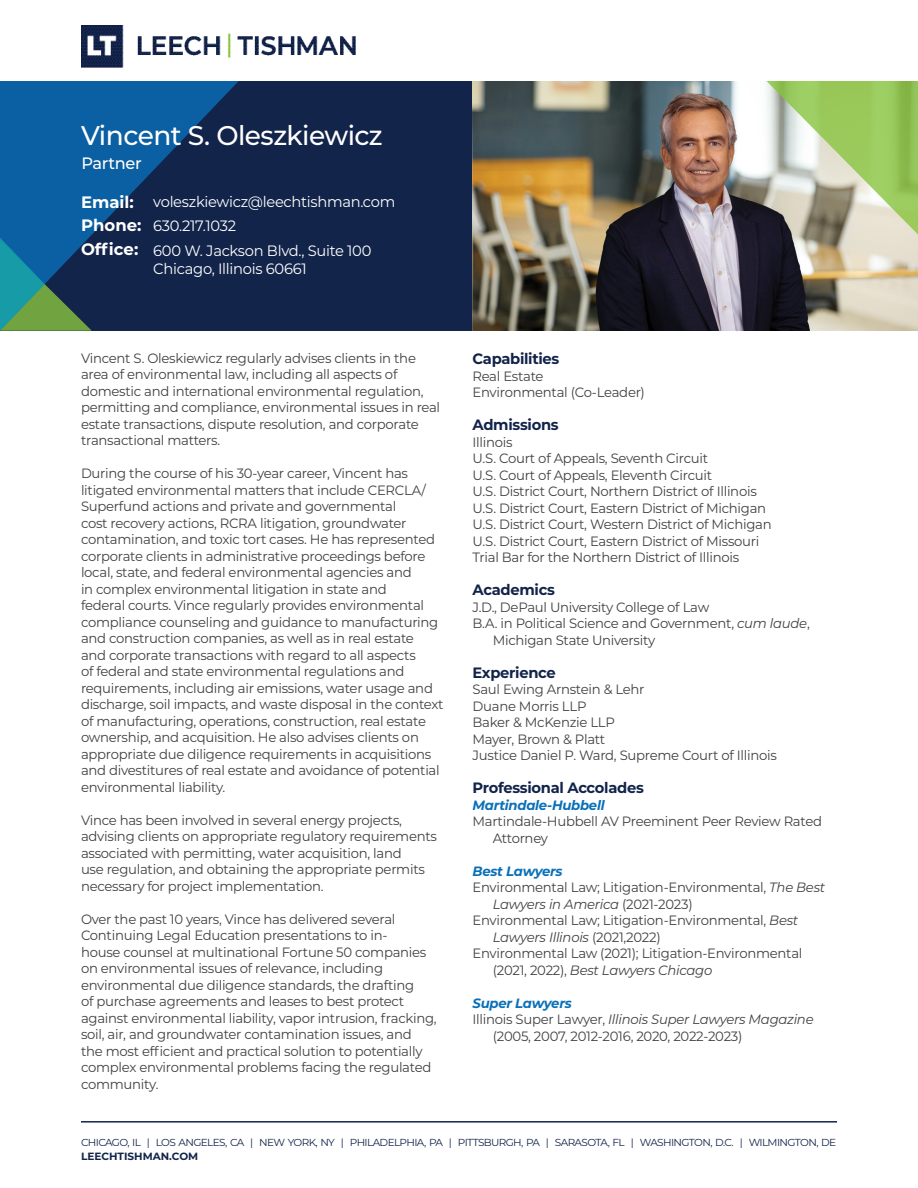
<style>
.page{position:relative;width:918px;height:1188px;background:#fff}
.page>*{position:absolute;margin:0;border:0;box-sizing:border-box;transform-origin:0 0}
.Name{font:500 27px "Montserrat";letter-spacing:-.02em;color:#fff}
.Contact_Bold{font:700 16.5px "Montserrat";color:#fff}
.t1{font:500 16.5px "Montserrat";letter-spacing:-.02em;color:#fff}
.Contact_Info{font:15px "Montserrat";letter-spacing:-.02em;color:#fff}
.Subheads{font:700 15px "Montserrat";letter-spacing:-.02em;color:#12244a}
.t2{font:13.5px/16.5px "Montserrat";letter-spacing:-.02em;color:#414042}
.Italic_Light_Blue{font:italic 700 13.5px "Montserrat";letter-spacing:-.02em;color:#0970b9}
.t3{font:700 10.5px "Montserrat";color:#12244a}
.t4{font:10.2px "Montserrat";letter-spacing:-.06em;color:#12244a}
.s1{font-style:italic}
</style>
<div class="page">
<div style="left:0;top:81px;width:894px;height:249px;background:#12244a"></div>
<svg style="left:0;top:81px;width:239px;height:250px"></svg>
<svg style="left:0;top:237px;width:92px;height:94px"></svg>
<img style="left:472px;top:81px;width:446px;height:249px">
<svg style="left:766px;top:81px;width:152px;height:154px;background:#afc68a"></svg>
<hr style="left:81px;top:1121px;width:756px;height:2px;background:#12244a">
<img style="left:81px;top:25px;width:274px;height:42px">
<p class="Name" style="left:81px;top:117px;width:303px">Vincent S. Oleszkiewicz</p>
<p class="t1" style="left:81px;top:152px;width:62px">Partner</p>
<p class="Contact_Bold" style="left:81px;top:191px;width:54px">Email:</p>
<p class="Contact_Info" style="left:153px;top:191px;width:244px">voleszkiewicz@leechtishman.com</p>
<p class="Contact_Bold" style="left:81px;top:213px;width:62px">Phone:</p>
<p class="Contact_Info" style="left:153px;top:215px;width:84px">630.217.1032</p>
<p class="Contact_Bold" style="left:81px;top:237px;width:59px">Office:</p>
<p class="Contact_Info" style="left:153px;top:241px;width:220px">600 W. Jackson Blvd., Suite 100</p>
<p class="Contact_Info" style="left:153px;top:259px;width:155px">Chicago, Illinois 60661</p>
<p class="t2" style="left:81px;top:349px;width:361px">Vincent S. Oleskiewicz regularly advises clients in the area of environmental law, including all aspects of domestic and international environmental regulation, permitting and compliance, environmental issues in real estate transactions, dispute resolution, and corporate transactional matters.</p>
<p class="t2" style="left:81px;top:465px;width:364px">During the course of his 30-year career, Vincent has litigated environmental matters that include CERCLA/ Superfund actions and private and governmental<br>cost recovery actions, RCRA litigation, groundwater contamination, and toxic tort cases. He has represented corporate clients in administrative proceedings before local, state, and federal environmental agencies and<br>in complex environmental litigation in state and<br>federal courts. Vince regularly provides environmental compliance counseling and guidance to manufacturing and construction companies, as well as in real estate<br>and corporate transactions with regard to all aspects<br>of federal and state environmental regulations and requirements, including air emissions, water usage and discharge, soil impacts, and waste disposal in the context of manufacturing, operations, construction, real estate ownership, and acquisition. He also advises clients on appropriate due diligence requirements in acquisitions and divestitures of real estate and avoidance of potential environmental liability.</p>
<p class="t2" style="left:81px;top:811px;width:358px">Vince has been involved in several energy projects, advising clients on appropriate regulatory requirements associated with permitting, water acquisition, land<br>use regulation, and obtaining the appropriate permits necessary for project implementation.</p>
<p class="t2" style="left:81px;top:910px;width:357px">Over the past 10 years, Vince has delivered several Continuing Legal Education presentations to in-<br>house counsel at multinational Fortune 50 companies on environmental issues of relevance, including environmental due diligence standards, the drafting<br>of purchase agreements and leases to best protect against environmental liability, vapor intrusion, fracking, soil, air, and groundwater contamination issues, and the most efficient and practical solution to potentially complex environmental problems facing the regulated community.</p>
<p class="Subheads" style="left:472px;top:348px;width:88px">Capabilities</p>
<p class="t2" style="left:472px;top:367px;width:73px">Real Estate</p>
<p class="t2" style="left:472px;top:384px;width:174px">Environmental (Co-Leader)</p>
<p class="Subheads" style="left:472px;top:414px;width:88px">Admissions</p>
<p class="t2" style="left:472px;top:433px;width:42px">Illinois</p>
<p class="t2" style="left:472px;top:450px;width:237px">U.S. Court of Appeals, Seventh Circuit</p>
<p class="t2" style="left:472px;top:466px;width:241px">U.S. Court of Appeals, Eleventh Circuit</p>
<p class="t2" style="left:472px;top:483px;width:286px">U.S. District Court, Northern District of Illinois</p>
<p class="t2" style="left:472px;top:499px;width:295px">U.S. District Court, Eastern District of Michigan</p>
<p class="t2" style="left:472px;top:516px;width:301px">U.S. District Court, Western District of Michigan</p>
<p class="t2" style="left:472px;top:532px;width:288px">U.S. District Court, Eastern District of Missouri</p>
<p class="t2" style="left:472px;top:549px;width:268px">Trial Bar for the Northern District of Illinois</p>
<p class="Subheads" style="left:472px;top:579px;width:84px">Academics</p>
<p class="t2" style="left:472px;top:598px;width:238px">J.D., DePaul University College of Law</p>
<p class="t2" style="left:493px;top:615px;width:319px;text-indent:-20px">B.A. in Political Science and Government, <span class="s1">cum laude</span>,<br>Michigan State University</p>
<p class="Subheads" style="left:472px;top:662px;width:85px">Experience</p>
<p class="t2" style="left:472px;top:681px;width:174px">Saul Ewing Arnstein &amp; Lehr</p>
<p class="t2" style="left:472px;top:697px;width:116px">Duane Morris LLP</p>
<p class="t2" style="left:472px;top:714px;width:144px">Baker &amp; McKenzie LLP</p>
<p class="t2" style="left:472px;top:730px;width:134px">Mayer, Brown &amp; Platt</p>
<p class="t2" style="left:472px;top:747px;width:306px">Justice Daniel P. Ward, Supreme Court of Illinois</p>
<p class="Subheads" style="left:472px;top:777px;width:173px">Professional Accolades</p>
<p class="Italic_Light_Blue" style="left:472px;top:795px;width:134px">Martindale-Hubbell</p>
<p class="t2" style="left:493px;top:813px;width:331px;text-indent:-20px">Martindale-Hubbell AV Preeminent Peer Review Rated<br>Attorney</p>
<p class="Italic_Light_Blue" style="left:472px;top:861px;width:92px">Best Lawyers</p>
<p class="t2" style="left:493px;top:879px;width:334px;text-indent:-20px">Environmental Law; Litigation-Environmental, <span class="s1">The Best<br>Lawyers in America</span> (2021-2023)</p>
<p class="t2" style="left:493px;top:912px;width:307px;text-indent:-20px">Environmental Law; Litigation-Environmental, <span class="s1">Best<br>Lawyers Illinois</span> (2021,2022)</p>
<p class="t2" style="left:493px;top:945px;width:311px;text-indent:-20px">Environmental Law (2021); Litigation-Environmental (2021, 2022), <span class="s1">Best Lawyers Chicago</span></p>
<p class="Italic_Light_Blue" style="left:472px;top:993px;width:101px">Super Lawyers</p>
<p class="t2" style="left:493px;top:1011px;width:322px;text-indent:-20px">Illinois Super Lawyer, <span class="s1">Illinois Super Lawyers Magazine </span>(2005, 2007, 2012-2016, 2020, 2022-2023)</p>
<p class="t4" style="left:81px;top:1135px;width:757px">CHICAGO, IL | LOS ANGELES, CA | NEW YORK, NY | PHILADELPHIA, PA | PITTSBURGH, PA | SARASOTA, FL | WASHINGTON, D.C. | WILMINGTON, DE</p>
<p class="t3" style="left:81px;top:1148px;width:119px">LEECHTISHMAN.COM</p>
</div>
